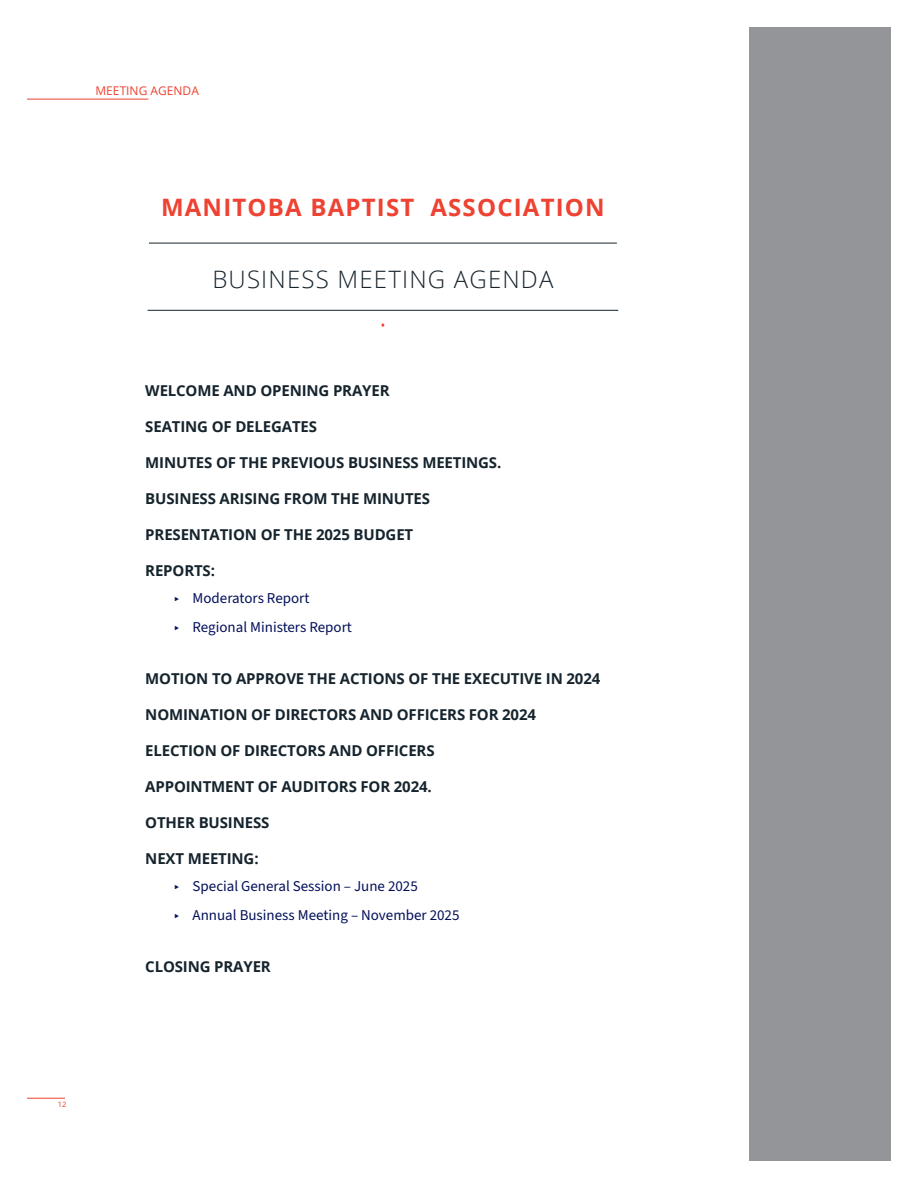
<style>
.page{position:relative;width:918px;height:1188px;background:#fff}
.page>*{position:absolute;margin:0;border:0;box-sizing:border-box;transform-origin:0 0}
.Chapter_Title_-_Align_Left{font:700 24px "Open Sans";letter-spacing:.05em;color:#ee4232}
.Chapter_Title_-_Align_Center{font:300 24px "Open Sans";letter-spacing:.05em;color:#16242e}
.TOC_Header_copy{font:700 15px "Open Sans";letter-spacing:-.01em;color:#16242e}
.t1{font:15px "Source Sans 3";color:#031059}
.Section_Title{font:12px "Open Sans";color:#ee4232}
.t2{font:7.5px "Open Sans";color:#ee4232}
</style>
<div class="page">
<hr style="left:149px;top:243px;width:468px;height:1px;background:#16242e">
<hr style="left:148px;top:310px;width:470px;height:1px;background:#16242e">
<svg style="left:381px;top:323px;width:4px;height:4px"></svg>
<div style="left:749px;top:27px;width:142px;height:1134px;background:#939598"></div>
<hr style="left:27px;top:1098px;width:38px;height:1px;background:#ee4232">
<hr style="left:27px;top:99px;width:121px;height:1px;background:#ee4232">
<p class="Section_Title" style="left:95px;top:83px;width:105px">MEETING AGENDA</p>
<p class="Chapter_Title_-_Align_Left" style="left:161px;top:190px;width:445px">MANITOBA BAPTIST ASSOCIATION</p>
<p class="Chapter_Title_-_Align_Center" style="left:212px;top:263px;width:343px">BUSINESS MEETING AGENDA</p>
<p class="TOC_Header_copy" style="left:145px;top:380px;width:246px">WELCOME AND OPENING PRAYER</p>
<p class="TOC_Header_copy" style="left:145px;top:416px;width:173px">SEATING OF DELEGATES</p>
<p class="TOC_Header_copy" style="left:145px;top:452px;width:358px">MINUTES OF THE PREVIOUS BUSINESS MEETINGS.</p>
<p class="TOC_Header_copy" style="left:145px;top:488px;width:286px">BUSINESS ARISING FROM THE MINUTES</p>
<p class="TOC_Header_copy" style="left:145px;top:524px;width:269px">PRESENTATION OF THE 2025 BUDGET</p>
<p class="TOC_Header_copy" style="left:145px;top:560px;width:71px">REPORTS:</p>
<p class="t1" style="left:175px;top:589px;width:137px">‣ Moderators Report</p>
<p class="t1" style="left:175px;top:617px;width:179px">‣ Regional Ministers Report</p>
<p class="TOC_Header_copy" style="left:145px;top:668px;width:456px">MOTION TO APPROVE THE ACTIONS OF THE EXECUTIVE IN 2024</p>
<p class="TOC_Header_copy" style="left:145px;top:704px;width:392px">NOMINATION OF DIRECTORS AND OFFICERS FOR 2024</p>
<p class="TOC_Header_copy" style="left:145px;top:740px;width:291px">ELECTION OF DIRECTORS AND OFFICERS</p>
<p class="TOC_Header_copy" style="left:145px;top:776px;width:288px">APPOINTMENT OF AUDITORS FOR 2024.</p>
<p class="TOC_Header_copy" style="left:145px;top:812px;width:126px">OTHER BUSINESS</p>
<p class="TOC_Header_copy" style="left:145px;top:848px;width:115px">NEXT MEETING:</p>
<p class="t1" style="left:175px;top:877px;width:245px">‣ Special General Session – June 2025</p>
<p class="t1" style="left:175px;top:905px;width:287px">‣ Annual Business Meeting – November 2025</p>
<p class="TOC_Header_copy" style="left:145px;top:956px;width:127px">CLOSING PRAYER</p>
<p class="t2" style="left:58px;top:1099px;width:10px">12</p>
</div>
